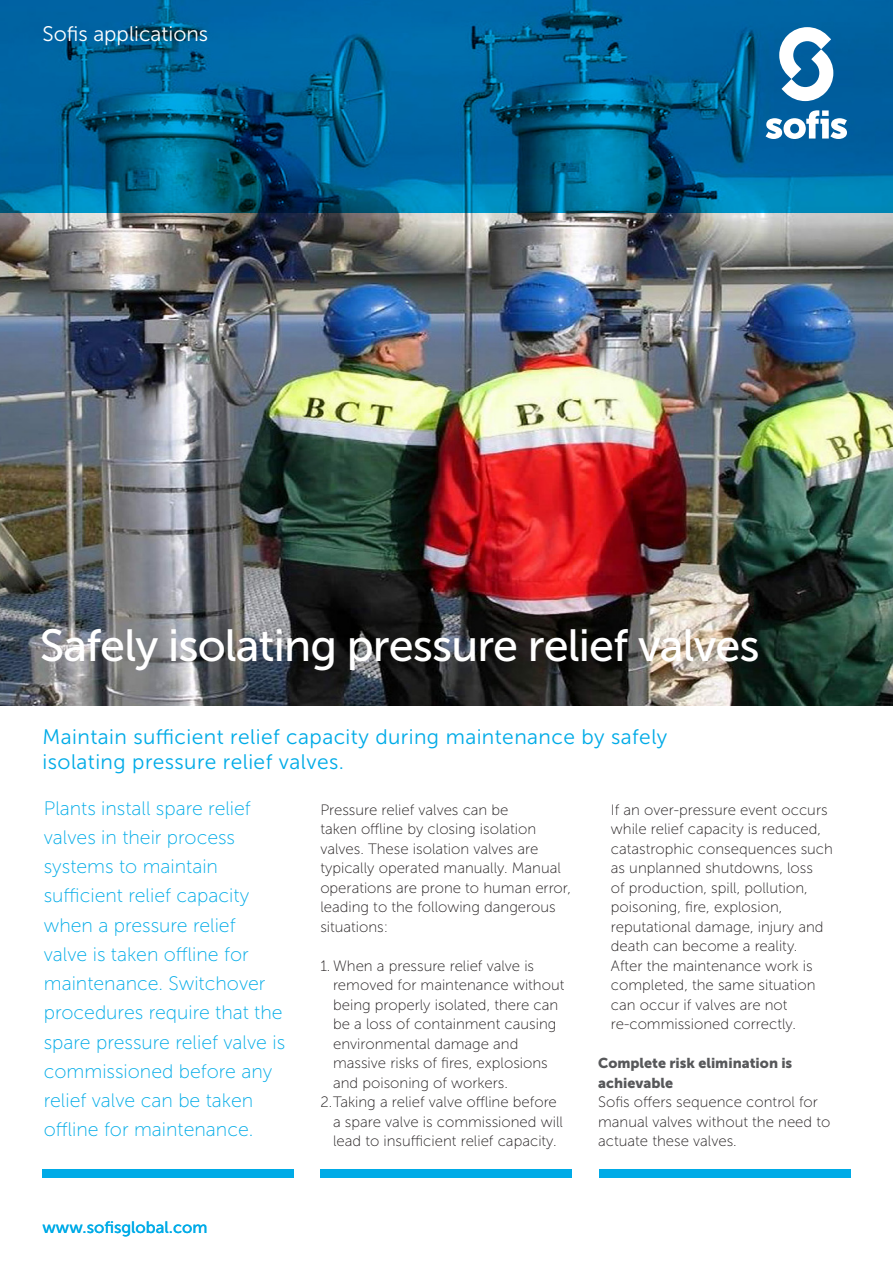
<style>
.page{position:relative;width:893px;height:1263px;background:#fff}
.page>*{position:absolute;margin:0;border:0;box-sizing:border-box;transform-origin:0 0}
.t1{font:45px "Museo Sans 500";letter-spacing:-.02em;color:#fff}
.t2{font:21px/25.2px "Museo Sans 300";letter-spacing:.02em;color:#00abe7}
.t3{font:21px "Museo Sans 300";color:#fff}
.Lead{font:19.5px/29.2px "Museo Sans 100";color:#00abe7}
.t4{font:16.5px "Museo Sans 500";color:#00abe7}
.tussenkop{font:15px/19.5px "Museo Sans 100";color:#231f20}
.tussenkop-2{font:14.25px/19.5px "Museo Sans 900";color:#57585a}
</style>
<div class="page">
<div style="left:43px;top:1169px;width:251px;height:9px;background:#00abe7"></div>
<div style="left:320px;top:1169px;width:251px;height:9px;background:#00abe7"></div>
<div style="left:599px;top:1169px;width:251px;height:9px;background:#00abe7"></div>
<img style="left:0;top:213px;width:893px;height:493px">
<svg style="left:0;top:0;width:893px;height:213px;background:#006499"></svg>
<svg style="left:766px;top:27px;width:81px;height:112px"></svg>
<p class="t3" style="left:43px;top:23px;width:167px">Sofis applications</p>
<p class="t1" style="left:40px;top:621px;width:721px">Safely isolating pressure relief valves</p>
<p class="t2" style="left:43px;top:724px;width:626px">Maintain sufficient relief capacity during maintenance by safely isolating pressure relief valves.</p>
<p class="Lead" style="left:44px;top:793px;width:243px">Plants install spare relief valves in their process systems to maintain sufficient relief capacity when a pressure relief<br>valve is taken offline for maintenance. Switchover procedures require that the spare pressure relief valve is commissioned before any relief valve can be taken offline for maintenance.</p>
<p class="tussenkop" style="left:320px;top:800px;width:252px">Pressure relief valves can be<br>taken offline by closing isolation valves. These isolation valves are typically operated manually. Manual operations are prone to human error, leading to the following dangerous situations:</p>
<p class="tussenkop" style="left:333px;top:956px;width:233px;text-indent:-13px">1. When a pressure relief valve is removed for maintenance without being properly isolated, there can be a loss of containment causing environmental damage and massive risks of fires, explosions and poisoning of workers.</p>
<p class="tussenkop" style="left:333px;top:1092px;width:231px;text-indent:-13px">2.Taking a relief valve offline before a spare valve is commissioned will lead to insufficient relief capacity.</p>
<p class="t4" style="left:43px;top:1218px;width:166px">www.sofisglobal.com</p>
<p class="tussenkop" style="left:611px;top:800px;width:224px">If an over-pressure event occurs while relief capacity is reduced, catastrophic consequences such as unplanned shutdowns, loss<br>of production, spill, pollution, poisoning, fire, explosion, reputational damage, injury and death can become a reality.<br>After the maintenance work is completed, the same situation can occur if valves are not re-commissioned correctly.</p>
<p class="tussenkop-2" style="left:598px;top:1053px;width:196px">Complete risk elimination is achievable</p>
<p class="tussenkop" style="left:598px;top:1092px;width:234px">Sofis offers sequence control for manual valves without the need to actuate these valves.</p>
</div>
